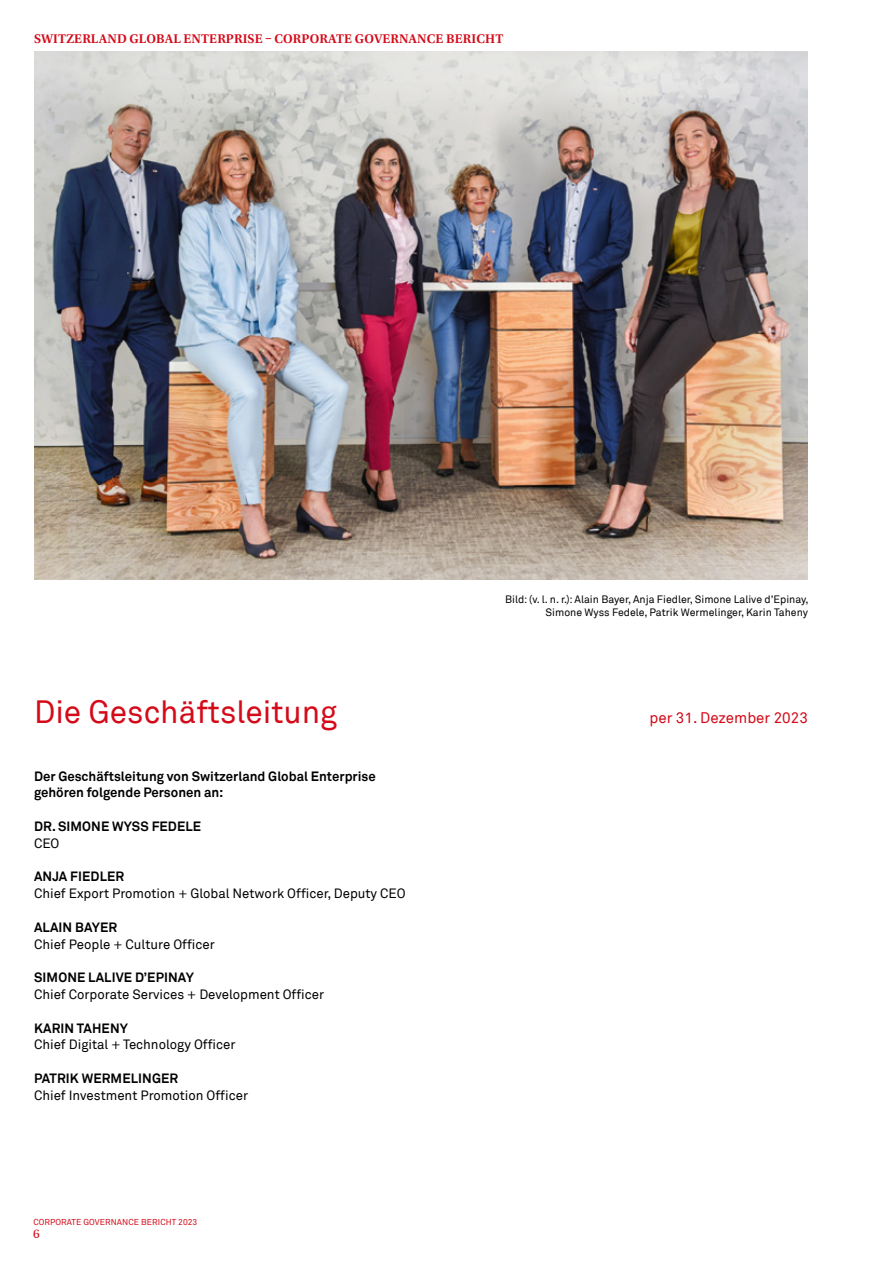
<style>
.page{position:relative;width:893px;height:1263px;background:#fff}
.page>*{position:absolute;margin:0;border:0;box-sizing:border-box;transform-origin:0 0}
.t1{font:31.5px "Akkurat S GE Regular";color:#d40a19}
.t2{font:15px "Akkurat S GE Regular";color:#d40a19}
.t3{font:13.2px "Akkurat S GE Regular";color:#000}
.t4{font:13.2px/16.8px "Akkurat S GE Bold";color:#000}
.t5{font:13.2px "Utopia S GE Semibold";letter-spacing:.01em;color:#d40a19}
.t6{font:13.2px "Utopia S GE Regular";color:#d40a19}
.t7{font:10.5px/12.6px "Akkurat S GE Regular";color:#000;text-align:right}
.t8{font:8.4px "Akkurat S GE Regular";letter-spacing:.01em;color:#d40a19}
</style>
<div class="page">
<img style="left:34px;top:51px;width:774px;height:528px">
<p class="t5" style="left:34px;top:29px;width:471px">SWITZERLAND GLOBAL ENTERPRISE – CORPORATE GOVERNANCE BERICHT</p>
<h1 class="t1" style="left:34px;top:690px;width:305px">Die Geschäftsleitung</h1>
<p class="t4" style="left:34px;top:767px;width:343px">Der Geschäftsleitung von Switzerland Global Enterprise gehören folgende Personen an:</p>
<p class="t4" style="left:34px;top:817px;width:169px">DR. SIMONE WYSS FEDELE</p>
<p class="t3" style="left:34px;top:834px;width:27px">CEO</p>
<p class="t4" style="left:34px;top:868px;width:92px">ANJA FIEDLER</p>
<p class="t3" style="left:34px;top:884px;width:373px">Chief Export Promotion + Global Network Officer, Deputy CEO</p>
<p class="t4" style="left:34px;top:918px;width:85px">ALAIN BAYER</p>
<p class="t3" style="left:34px;top:935px;width:182px">Chief People + Culture Officer</p>
<p class="t4" style="left:34px;top:969px;width:161px">SIMONE LALIVE D’EPINAY</p>
<p class="t3" style="left:34px;top:985px;width:292px">Chief Corporate Services + Development Officer</p>
<p class="t4" style="left:34px;top:1019px;width:95px">KARIN TAHENY</p>
<p class="t3" style="left:34px;top:1035px;width:203px">Chief Digital + Technology Officer</p>
<p class="t4" style="left:34px;top:1069px;width:146px">PATRIK WERMELINGER</p>
<p class="t3" style="left:34px;top:1086px;width:216px">Chief Investment Promotion Officer</p>
<p class="t8" style="left:33px;top:1216px;width:166px">CORPORATE GOVERNANCE BERICHT 2023</p>
<p class="t6" style="left:33px;top:1224px;width:8px">6</p>
<p class="t7" style="left:505px;top:593px;width:305px">Bild: (v. l. n. r.): Alain Bayer, Anja Fiedler, Simone Lalive d’Epinay,<br>Simone Wyss Fedele, Patrik Wermelinger, Karin Taheny</p>
<p class="t2" style="left:650px;top:707px;width:160px">per 31. Dezember 2023</p>
</div>
